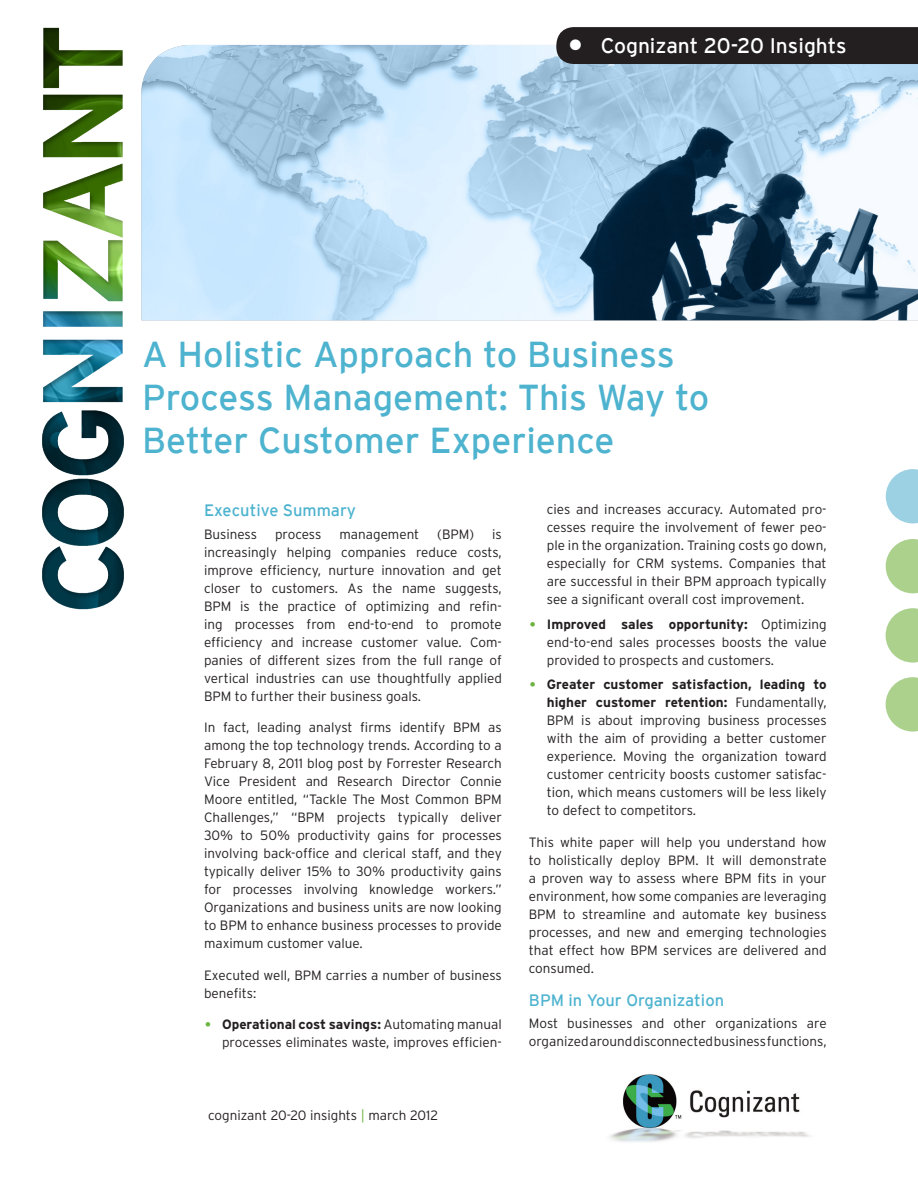
<style>
.page{position:relative;width:918px;height:1188px;background:#fff}
.page>*{position:absolute;margin:0;border:0;box-sizing:border-box;transform-origin:0 0}
.t1{font:36px/43.2px "Interstate";color:#4db3cf}
.t2{font:21px "Interstate";color:#fff}
.Body_Head{font:16.5px "Interstate";color:#4db3cf}
.Body{font:300 13.5px/18px "Interstate";color:#231f20;text-align:justify}
.s1{font-size:36px}
.s2{font-size:21px;color:#6cb43f}
.s3{font-weight:700}
.s4{color:#6cb43f}
</style>
<div class="page">
<img style="left:141px;top:45px;width:777px;height:275px">
<img style="left:609px;top:1074px;width:201px;height:68px">
<img style="left:42px;top:27px;width:82px;height:583px">
<div style="left:556px;top:27px;width:362px;height:38px;background:#231f20"></div>
<svg style="left:886px;top:469px;width:32px;height:54px"></svg>
<svg style="left:886px;top:539px;width:32px;height:54px"></svg>
<svg style="left:886px;top:608px;width:32px;height:55px"></svg>
<svg style="left:886px;top:677px;width:32px;height:55px"></svg>
<p class="t2" style="left:568px;top:34px;width:280px"><span class="s1">•</span> Cognizant 20-20 Insights</p>
<p class="t1" style="left:142px;top:332px;width:569px">A Holistic Approach to Business<br>Process Management: This Way to<br>Better Customer Experience</p>
<p class="Body_Head" style="left:204px;top:501px;width:154px">Executive Summary</p>
<p class="Body" style="left:204px;top:525px;width:54px">Business</p>
<p class="Body" style="left:275px;top:525px;width:48px">process</p>
<p class="Body" style="left:339px;top:525px;width:81px">management</p>
<p class="Body" style="left:437px;top:525px;width:38px">(BPM)</p>
<p class="Body" style="left:204px;top:525px;width:299px;text-indent:288px">is increasingly helping companies reduce costs, improve efficiency, nurture innovation and get closer to customers. As the name suggests, BPM is the practice of optimizing and refin&shy;ing processes from end-to-end to promote efficiency and increase customer value. Com&shy;panies of different sizes from the full range of vertical industries can use thoughtfully applied BPM to further their business goals.</p>
<p class="Body" style="left:204px;top:718px;width:299px">In fact, leading analyst firms identify BPM as among the top technology trends. According to a February 8, 2011 blog post by Forrester Research Vice President and Research Director Connie Moore entitled, “Tackle The Most Common BPM Challenges,” “BPM projects typically deliver 30% to 50% productivity gains for processes involving back-office and clerical staff, and they typically deliver 15% to 30% productivity gains for processes involving knowledge workers.” Organizations and business units are now looking to BPM to enhance business processes to provide maximum customer value.</p>
<p class="Body" style="left:204px;top:966px;width:299px">Executed well, BPM carries a number of business benefits:</p>
<p class="Body" style="left:204px;top:1015px;width:299px;text-align:right"><span class="s2">•</span> <span class="s3">Operational cost savings:</span> Automating manual processes eliminates waste, improves efficien-</p>
<p class="Body" style="left:208px;top:1106px;width:231px">cognizant 20-20 insights <span class="s4">|</span> march 2012</p>
<p class="Body" style="left:547px;top:500px;width:281px">cies and increases accuracy. Automated pro&shy;cesses require the involvement of fewer peo&shy;ple in the organization. Training costs go down, especially for CRM systems. Companies that are successful in their BPM approach typically see a significant overall cost improvement.</p>
<p class="Body" style="left:547px;top:615px;width:281px;text-indent:-18px"><span class="s2">•</span> <span class="s3">Improved sales opportunity:</span> Optimizing end-to-end sales processes boosts the value provided to prospects and customers.</p>
<p class="Body" style="left:547px;top:675px;width:281px;text-indent:-18px"><span class="s2">•</span> <span class="s3">Greater customer satisfaction, leading to higher customer retention:</span> Fundamentally, BPM is about improving business processes with the aim of providing a better customer experience. Moving the organization toward customer centricity boosts customer satisfac&shy;tion, which means customers will be less likely to defect to competitors.</p>
<p class="Body" style="left:529px;top:833px;width:299px">This white paper will help you understand how to holistically deploy BPM. It will demonstrate a proven way to assess where BPM fits in your environment, how some companies are leveraging BPM to streamline and automate key business processes, and new and emerging technologies that effect how BPM services are delivered and consumed.</p>
<p class="Body_Head" style="left:529px;top:991px;width:197px">BPM in Your Organization</p>
<p class="Body" style="left:529px;top:1014px;width:299px">Most businesses and other organizations are organized around disconnected business functions,</p>
</div>
